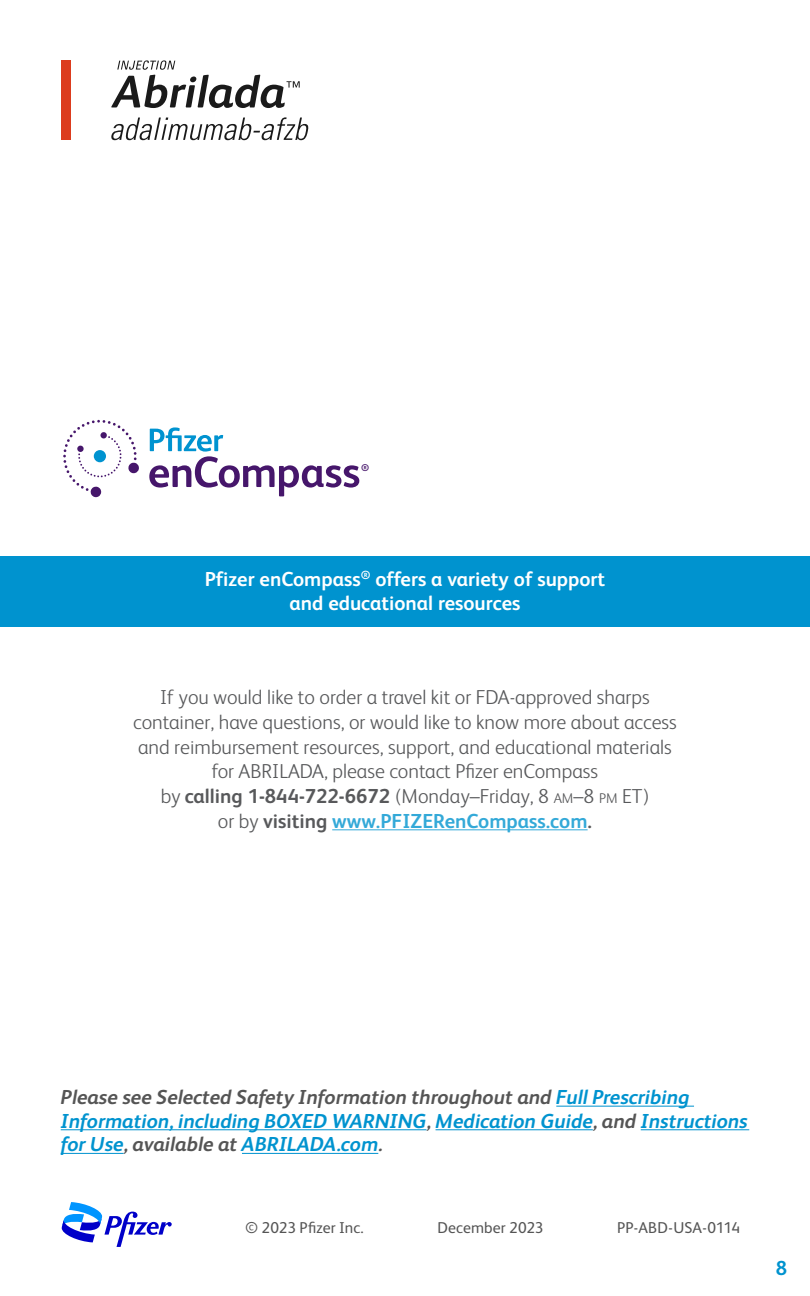
<style>
.page{position:relative;width:810px;height:1296px;background:#fff}
.page>*{position:absolute;margin:0;border:0;box-sizing:border-box;transform-origin:0 0}
.t1{font:300 20.25px/24.8px "FS Albert";color:#58595b;text-align:center}
.t2{font:italic 700 20.25px/23.6px "FS Albert";color:#0093cf}
.t3{font:700 20.25px/24.8px "FS Albert";color:#fff;text-align:center}
.t4{font:700 20.25px "FS Albert";color:#0093cf}
.t5{font:15.75px "FS Albert";letter-spacing:.005em;color:#555}
.t6{font:700 9.67px "FS Albert";color:#46166b}
.s1{font-weight:700}
.s2{font-size:14.17px}
.s3{font-weight:700;color:#33a9d8}
.s4{color:#555}
</style>
<div class="page">
<div style="left:0;top:557px;width:810px;height:70px;background:#0093cf"></div>
<div style="left:62px;top:60px;width:9px;height:80px;background:#dc3c1e"></div>
<svg style="left:111px;top:60px;width:189px;height:48px"></svg>
<svg style="left:111px;top:117px;width:198px;height:23px"></svg>
<svg style="left:62px;top:1202px;width:110px;height:45px"></svg>
<hr style="left:332px;top:829px;width:256px;height:1px;background:#33a9d8">
<svg style="left:149px;top:427px;width:210px;height:69px"></svg>
<svg style="left:63px;top:420px;width:76px;height:77px"></svg>
<div style="left:94px;top:450px;width:12px;height:12px;background:#0093d0;border-radius:50%"></div>
<hr style="left:556px;top:1106px;width:138px;height:1px;background:#0093cf">
<hr style="left:61px;top:1129px;width:366px;height:1px;background:#0093cf">
<hr style="left:436px;top:1129px;width:157px;height:1px;background:#0093cf">
<hr style="left:641px;top:1129px;width:108px;height:1px;background:#0093cf">
<hr style="left:61px;top:1153px;width:63px;height:1px;background:#0093cf">
<hr style="left:242px;top:1153px;width:136px;height:1px;background:#0093cf">
<p class="t6" style="left:361px;top:463px;width:10px">®</p>
<p class="t3" style="left:205px;top:566px;width:402px">Pfizer enCompass<sup>®</sup> offers a variety of support and educational resources</p>
<p class="t1" style="left:133px;top:684px;width:545px">If you would like to order a travel kit or FDA-approved sharps container, have questions, or would like to know more about access and reimbursement resources, support, and educational materials for ABRILADA, please contact Pfizer enCompass<br>by <span class="s1">calling 1-844-722-6672</span> (Monday–Friday, 8 <span class="s2">AM</span>–8 <span class="s2">PM</span> ET)<br>or by <span class="s1">visiting</span> <span class="s3">www.PFIZERenCompass.com</span><span class="s1">.</span></p>
<p class="t2" style="left:61px;top:1084px;width:688px"><span class="s4">Please see Selected Safety Information throughout and</span> Full Prescribing<br>Information, including BOXED WARNING<span class="s4">,</span> Medication Guide<span class="s4">, and</span> Instructions for Use<span class="s4">, available at</span> ABRILADA.com<span class="s4">.</span></p>
<p class="t5" style="left:245px;top:1217px;width:120px">© 2023 Pfizer Inc.</p>
<p class="t5" style="left:437px;top:1217px;width:108px">December 2023</p>
<p class="t5" style="left:617px;top:1217px;width:124px">PP-ABD-USA-0114</p>
<p class="t4" style="left:776px;top:1256px;width:13px">8</p>
</div>
